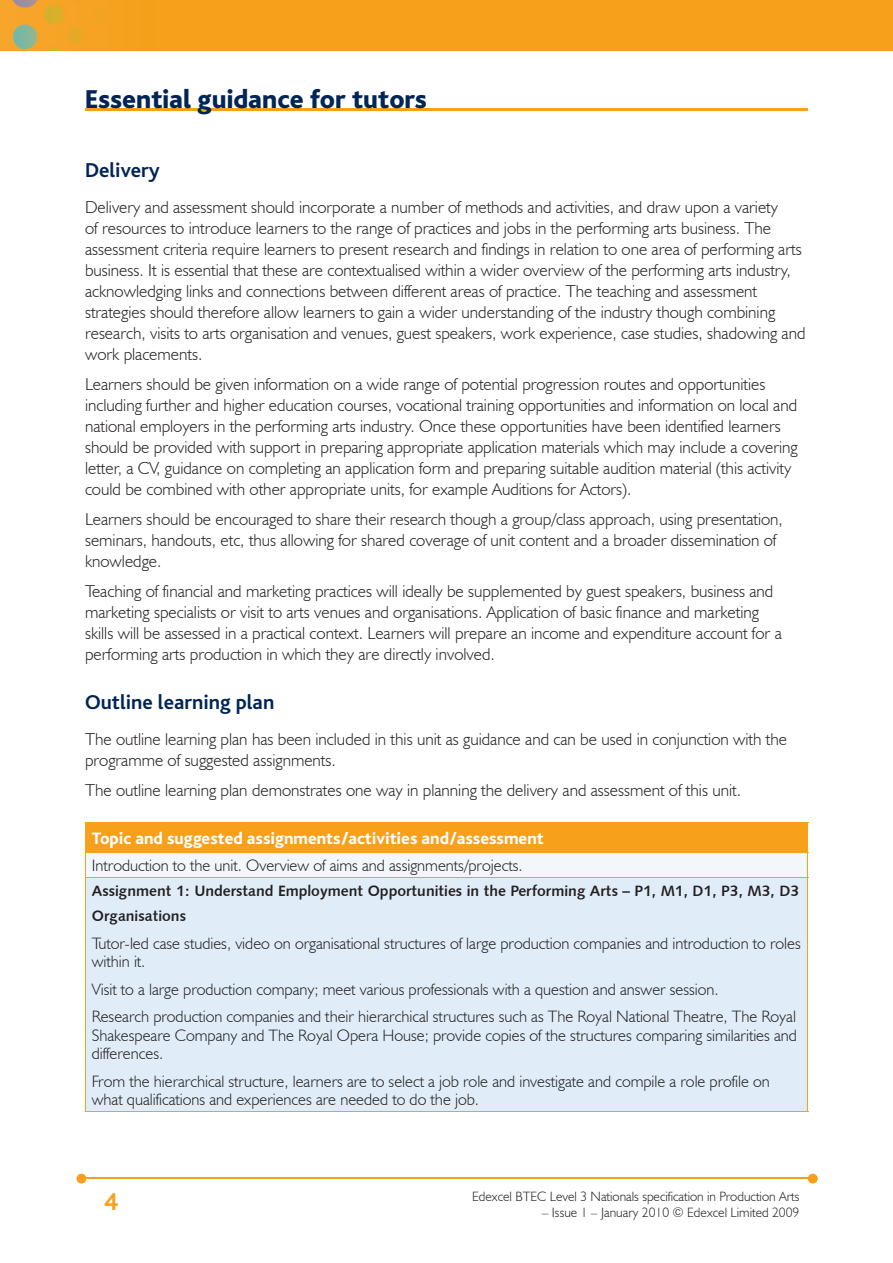
<style>
.page{position:relative;width:893px;height:1263px;background:#fff}
.page>*{position:absolute;margin:0;border:0;box-sizing:border-box;transform-origin:0 0}
.t1{font:800 27px "Bliss";color:#002556}
.t2{font:700 25.5px "Bliss";color:#f6a01b}
.t3{font:700 21px "Bliss";color:#002556}
.t4{font:300 17.25px/21px "Humanist 521 BT";color:#231f20}
.t5{font:800 17.25px "Bliss";color:#fff}
.t6{font:300 16.5px/18.8px "Humanist 521 BT";color:#231f20}
.t7{font:15px/25px "Humanist 531 BT Bold A";color:#231f20}
.t8{font:300 13.5px "Humanist 521 BT";color:#231f20}
</style>
<div class="page">
<img style="left:0;top:0;width:893px;height:51px">
<hr style="left:82px;top:1178px;width:728px;height:1px;background:#f6a01b">
<svg style="left:808px;top:1174px;width:10px;height:9px"></svg>
<svg style="left:77px;top:1174px;width:9px;height:9px"></svg>
<hr style="left:85px;top:108px;width:723px;height:2px;background:#f6a01b">
<div style="left:85px;top:822px;width:723px;height:30px;background:#f6a01b"></div>
<div style="left:85px;top:852px;width:723px;height:25px;background:#f2f7fb"></div>
<div style="left:85px;top:877px;width:723px;height:235px;background:#e0edf8"></div>
<svg style="left:85px;top:853px;width:1px;height:24px"></svg>
<svg style="left:807px;top:853px;width:1px;height:24px"></svg>
<hr style="left:85px;top:852px;width:723px;height:1px;background:#f6a01b">
<hr style="left:85px;top:878px;width:1px;height:233px;background:#f6a01b">
<hr style="left:807px;top:878px;width:1px;height:233px;background:#f6a01b">
<hr style="left:85px;top:877px;width:723px;height:1px;background:#f6a01b">
<hr style="left:85px;top:1111px;width:723px;height:1px;background:#f6a01b">
<h1 class="t1" style="left:85px;top:85px;width:344px">Essential guidance for tutors</h1>
<p class="t3" style="left:85px;top:160px;width:76px">Delivery</p>
<p class="t4" style="left:85px;top:197px;width:722px">Delivery and assessment should incorporate a number of methods and activities, and draw upon a variety<br>of resources to introduce learners to the range of practices and jobs in the performing arts business. The assessment criteria require learners to present research and findings in relation to one area of performing arts business. It is essential that these are contextualised within a wider overview of the performing arts industry, acknowledging links and connections between different areas of practice. The teaching and assessment strategies should therefore allow learners to gain a wider understanding of the industry though combining research, visits to arts organisation and venues, guest speakers, work experience, case studies, shadowing and work placements.</p>
<p class="t4" style="left:85px;top:374px;width:714px">Learners should be given information on a wide range of potential progression routes and opportunities including further and higher education courses, vocational training opportunities and information on local and national employers in the performing arts industry. Once these opportunities have been identified learners should be provided with support in preparing appropriate application materials which may include a covering letter, a CV, guidance on completing an application form and preparing suitable audition material (this activity could be combined with other appropriate units, for example Auditions for Actors).</p>
<p class="t4" style="left:85px;top:509px;width:699px">Learners should be encouraged to share their research though a group/class approach, using presentation, seminars, handouts, etc, thus allowing for shared coverage of unit content and a broader dissemination of knowledge.</p>
<p class="t4" style="left:85px;top:581px;width:698px">Teaching of financial and marketing practices will ideally be supplemented by guest speakers, business and marketing specialists or visit to arts venues and organisations. Application of basic finance and marketing skills will be assessed in a practical context. Learners will prepare an income and expenditure account for a performing arts production in which they are directly involved.</p>
<p class="t3" style="left:85px;top:691px;width:191px">Outline learning plan</p>
<p class="t4" style="left:85px;top:728px;width:704px">The outline learning plan has been included in this unit as guidance and can be used in conjunction with the programme of suggested assignments.</p>
<p class="t4" style="left:85px;top:779px;width:657px">The outline learning plan demonstrates one way in planning the delivery and assessment of this unit.</p>
<p class="t5" style="left:92px;top:829px;width:453px">Topic and suggested assignments/activities and/assessment</p>
<p class="t6" style="left:92px;top:856px;width:432px">Introduction to the unit. Overview of aims and assignments/projects.</p>
<p class="t7" style="left:92px;top:878px;width:709px">Assignment 1: Understand Employment Opportunities in the Performing Arts – P1, M1, D1, P3, M3, D3<br>Organisations</p>
<p class="t6" style="left:92px;top:933px;width:710px">Tutor-led case studies, video on organisational structures of large production companies and introduction to roles within it.</p>
<p class="t6" style="left:92px;top:975px;width:706px;line-height:27.3px">Visit to a large production company; meet various professionals with a question and answer session.<br>Research production companies and their hierarchical structures such as The Royal National Theatre, The Royal</p>
<p class="t6" style="left:92px;top:1025px;width:707px">Shakespeare Company and The Royal Opera House; provide copies of the structures comparing similarities and differences.</p>
<p class="t6" style="left:92px;top:1071px;width:680px">From the hierarchical structure, learners are to select a job role and investigate and compile a role profile on what qualifications and experiences are needed to do the job.</p>
<h2 class="t2" style="left:104px;top:1189px;width:15px">4</h2>
<p class="t8" style="left:472px;top:1188px;width:329px">Edexcel BTEC Level 3 Nationals specification in Production Arts</p>
<p class="t8" style="left:542px;top:1204px;width:259px">– Issue 1 – January 2010 © Edexcel Limited 2009</p>
</div>
